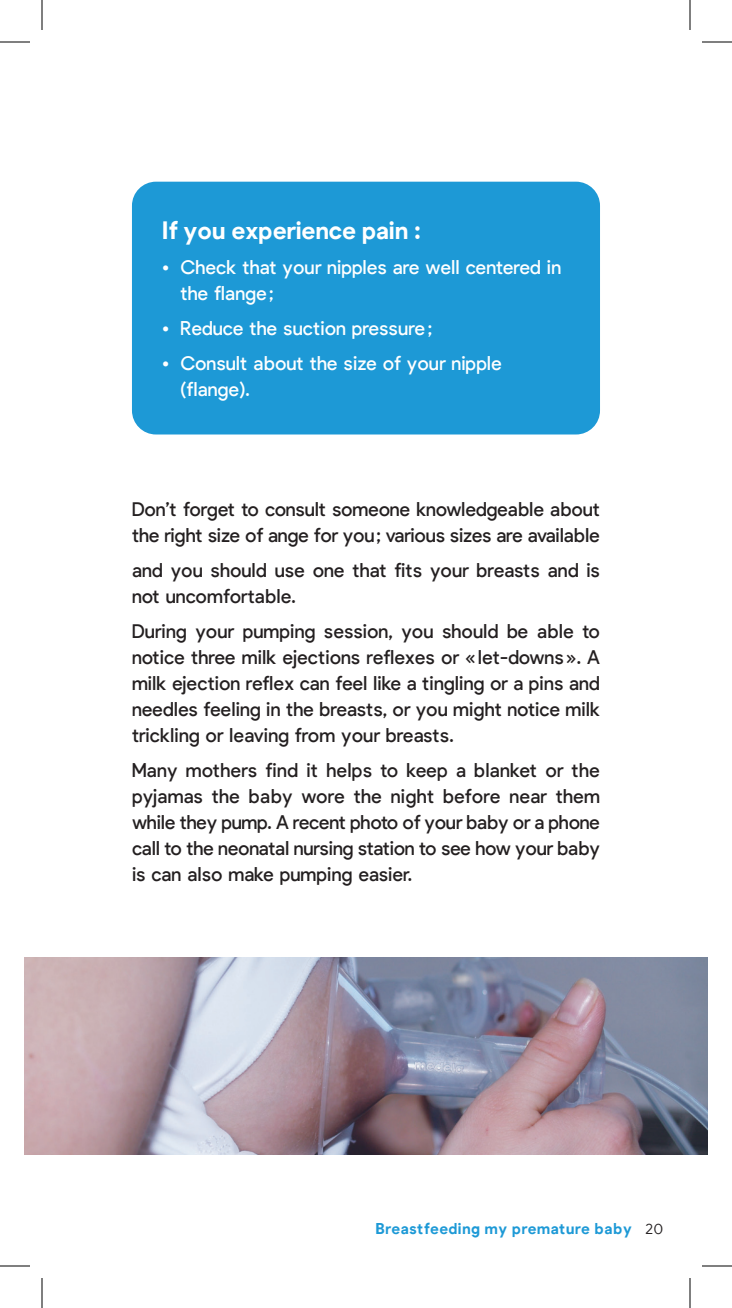
<style>
.page{position:relative;width:732px;height:1308px;background:#fff}
.page>*{position:absolute;margin:0;border:0;box-sizing:border-box;transform-origin:0 0}
.encadre{font:700 24px "Pulp Display";color:#fff}
.Texte_courant_noir{font:19px/26px "Pulp Display";letter-spacing:-.01em;color:#231f20}
.t1{font:19px/26px "Pulp Display";color:#fff}
.t2{font:700 15px "Pulp Display";letter-spacing:.04em;color:#1d99d6}
.s1{font-weight:700}
.s2{font-weight:200;color:#231f20}
</style>
<div class="page">
<div style="left:132px;top:182px;width:468px;height:253px;background:#1d99d6;border-radius:24px"></div>
<img style="left:24px;top:957px;width:684px;height:197px">
<hr style="left:0;top:42px;width:30px;height:1px;background:#000">
<hr style="left:702px;top:42px;width:30px;height:1px;background:#000">
<hr style="left:0;top:1266px;width:30px;height:1px;background:#000">
<hr style="left:702px;top:1266px;width:30px;height:1px;background:#000">
<hr style="left:42px;top:0;width:1px;height:30px;background:#000">
<hr style="left:42px;top:1278px;width:1px;height:30px;background:#000">
<hr style="left:690px;top:0;width:1px;height:30px;background:#000">
<hr style="left:690px;top:1278px;width:1px;height:30px;background:#000">
<p class="encadre" style="left:162px;top:217px;width:260px">If you experience pain :</p>
<p class="t1" style="left:180px;top:255px;width:382px;text-indent:-18px"><span class="s1">•</span> Check that your nipples are well centered in the flange;</p>
<p class="t1" style="left:162px;top:316px;width:271px"><span class="s1">•</span> Reduce the suction pressure;</p>
<p class="t1" style="left:180px;top:351px;width:323px;text-indent:-18px"><span class="s1">•</span> Consult about the size of your nipple (flange).</p>
<p class="Texte_courant_noir" style="left:132px;top:497px;width:470px">Don’t forget to consult someone knowledgeable about the right size of ange for you; various sizes are available</p>
<p class="Texte_courant_noir" style="left:132px;top:558px;width:470px">and you should use one that fits your breasts and is not uncomfortable.</p>
<p class="Texte_courant_noir" style="left:132px;top:619px;width:470px;text-align:justify">During your pumping session, you should be able to notice three milk ejections reflexes or «let-downs». A milk ejection reflex can feel like a tingling or a pins and needles feeling in the breasts, or you might notice milk trickling or leaving from your breasts.</p>
<p class="Texte_courant_noir" style="left:132px;top:758px;width:470px;text-align:justify">Many mothers find it helps to keep a blanket or the pyjamas the baby wore the night before near them while they pump. A recent photo of your baby or a phone call to the neonatal nursing station to see how your baby is can also make pumping easier.</p>
<p class="t2" style="left:376px;top:1221px;width:289px">Breastfeeding my premature baby <span class="s2">20</span></p>
</div>
